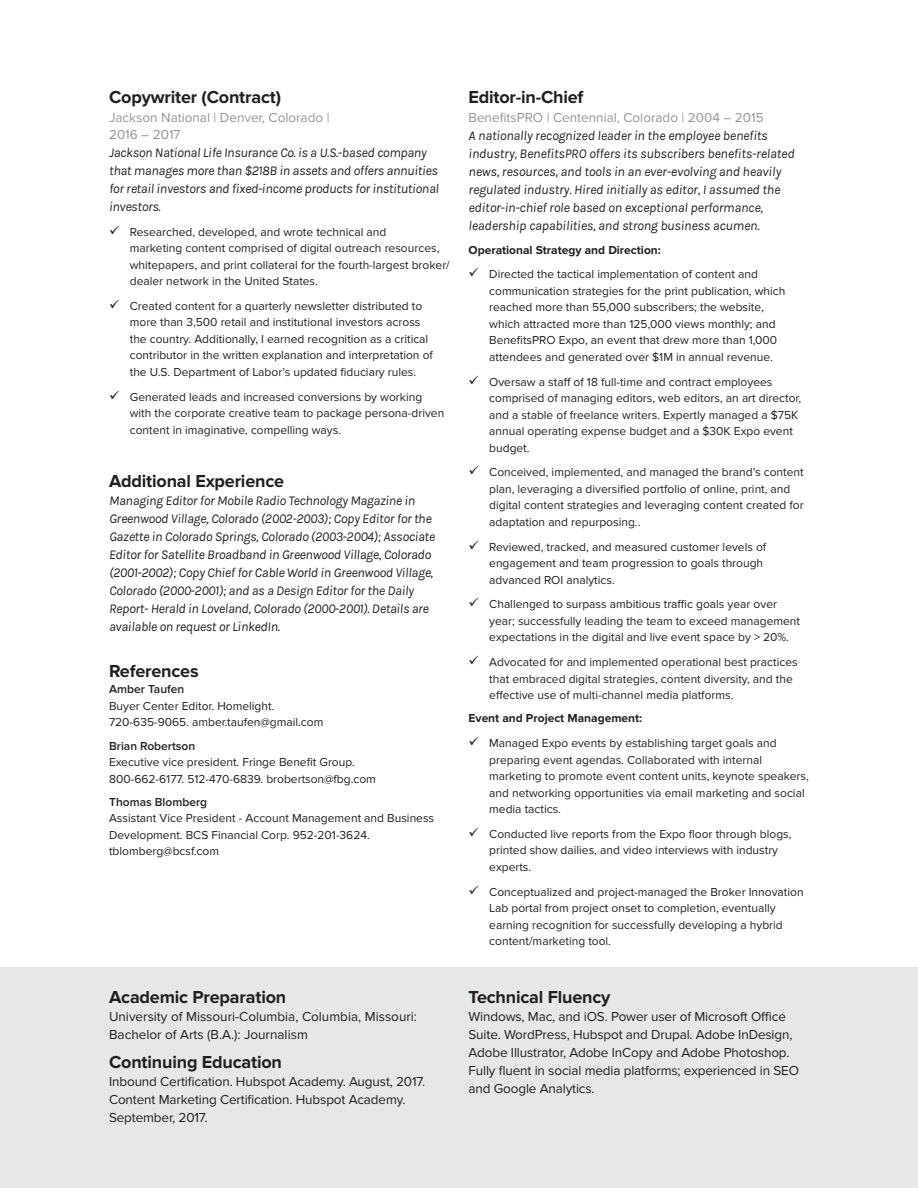
<style>
.page{position:relative;width:918px;height:1188px;background:#fff}
.page>*{position:absolute;margin:0;border:0;box-sizing:border-box;transform-origin:0 0}
.t1{font:700 18px "Proxima Nova";letter-spacing:-.01em;color:#231f20}
.t2{font:italic 13.5px/18px "Karla";letter-spacing:-.02em;color:#231f20}
.t3{font:13.5px/18px "Proxima Nova";letter-spacing:-.01em;color:#231f20}
.t4{font:13.5px/16.5px "Proxima Nova";color:#939598}
.t5{font:12px/16.5px "Proxima Nova";color:#231f20}
.t6{font:700 12px "Proxima Nova";color:#231f20}
.s1{font-weight:600}
</style>
<div class="page">
<div style="left:0;top:968px;width:918px;height:220px;background:#e6e7e9"></div>
<p class="t1" style="left:109px;top:86px;width:174px">Copywriter (Contract)</p>
<p class="t4" style="left:109px;top:110px;width:222px">Jackson National | Denver, Colorado |<br>2016 – 2017</p>
<p class="t2" style="left:109px;top:144px;width:331px">Jackson National Life Insurance Co. is a U.S.-based company that manages more than $218B in assets and offers annuities for retail investors and fixed-income products for institutional investors.</p>
<p class="t5" style="left:130px;top:223px;width:322px;text-indent:-21px">✓ Researched, developed, and wrote technical and<br>marketing content comprised of digital outreach resources, whitepapers, and print collateral for the fourth-largest broker/ dealer network in the United States.</p>
<p class="t5" style="left:130px;top:298px;width:305px;text-indent:-21px">✓ Created content for a quarterly newsletter distributed to more than 3,500 retail and institutional investors across the country. Additionally, I earned recognition as a critical contributor in the written explanation and interpretation of the U.S. Department of Labor’s updated fiduciary rules.</p>
<p class="t5" style="left:130px;top:388px;width:316px;text-indent:-21px">✓ Generated leads and increased conversions by working with the corporate creative team to package persona-driven content in imaginative, compelling ways.</p>
<p class="t1" style="left:109px;top:470px;width:177px">Additional Experience</p>
<p class="t2" style="left:109px;top:491px;width:328px">Managing Editor for Mobile Radio Technology Magazine in Greenwood Village, Colorado (2002-2003); Copy Editor for the Gazette in Colorado Springs, Colorado (2003-2004); Associate Editor for Satellite Broadband in Greenwood Village, Colorado (2001-2002); Copy Chief for Cable World in Greenwood Village, Colorado (2000-2001); and as a Design Editor for the Daily Report- Herald in Loveland, Colorado (2000-2001). Details are available on request or LinkedIn.</p>
<p class="t1" style="left:109px;top:661px;width:91px">References</p>
<p class="t5" style="left:109px;top:681px;width:216px"><span class="s1">Amber Taufen<br></span>Buyer Center Editor. Homelight.<br>720-635-9065. amber.taufen@gmail.com</p>
<p class="t5" style="left:109px;top:738px;width:268px"><span class="s1">Brian Robertson<br></span>Executive vice president. Fringe Benefit Group.<br>800-662-6177. 512-470-6839. brobertson@fbg.com</p>
<p class="t5" style="left:109px;top:794px;width:327px"><span class="s1">Thomas Blomberg<br></span>Assistant Vice President - Account Management and Business Development. BCS Financial Corp. 952-201-3624. tblomberg@bcsf.com</p>
<p class="t1" style="left:109px;top:987px;width:179px">Academic Preparation</p>
<p class="t3" style="left:109px;top:1008px;width:309px">University of Missouri-Columbia, Columbia, Missouri:<br>Bachelor of Arts (B.A.): Journalism</p>
<p class="t1" style="left:109px;top:1051px;width:174px">Continuing Education</p>
<p class="t3" style="left:109px;top:1073px;width:318px">Inbound Certification. Hubspot Academy. August, 2017.</p>
<p class="t3" style="left:109px;top:1091px;width:298px">Content Marketing Certification. Hubspot Academy.<br>September, 2017.</p>
<p class="t1" style="left:469px;top:86px;width:116px">Editor-in-Chief</p>
<p class="t4" style="left:469px;top:110px;width:297px">BenefitsPRO | Centennial, Colorado | 2004 – 2015</p>
<p class="t2" style="left:469px;top:127px;width:328px">A nationally recognized leader in the employee benefits industry, BenefitsPRO offers its subscribers benefits-related news, resources, and tools in an ever-evolving and heavily regulated industry. Hired initially as editor, I assumed the editor-in-chief role based on exceptional performance, leadership capabilities, and strong business acumen.</p>
<p class="t6" style="left:469px;top:243px;width:194px">Operational Strategy and Direction:</p>
<p class="t5" style="left:489px;top:266px;width:298px;text-indent:-21px">✓ Directed the tactical implementation of content and communication strategies for the print publication, which reached more than 55,000 subscribers; the website, which attracted more than 125,000 views monthly; and BenefitsPRO Expo, an event that drew more than 1,000 attendees and generated over $1M in annual revenue.</p>
<p class="t5" style="left:489px;top:373px;width:314px;text-indent:-21px">✓ Oversaw a staff of 18 full-time and contract employees comprised of managing editors, web editors, an art director, and a stable of freelance writers. Expertly managed a $75K annual operating expense budget and a $30K Expo event budget.</p>
<p class="t5" style="left:489px;top:464px;width:316px;text-indent:-21px">✓ Conceived, implemented, and managed the brand’s content plan, leveraging a diversified portfolio of online, print, and digital content strategies and leveraging content created for adaptation and repurposing..</p>
<p class="t5" style="left:489px;top:538px;width:279px;text-indent:-21px">✓ Reviewed, tracked, and measured customer levels of engagement and team progression to goals through advanced ROI analytics.</p>
<p class="t5" style="left:489px;top:596px;width:312px;text-indent:-21px">✓ Challenged to surpass ambitious traffic goals year over year; successfully leading the team to exceed management expectations in the digital and live event space by &gt; 20%.</p>
<p class="t5" style="left:489px;top:654px;width:310px;text-indent:-21px">✓ Advocated for and implemented operational best practices that embraced digital strategies, content diversity, and the effective use of multi-channel media platforms.</p>
<p class="t6" style="left:469px;top:711px;width:175px">Event and Project Management:</p>
<p class="t5" style="left:489px;top:735px;width:321px;text-indent:-21px">✓ Managed Expo events by establishing target goals and preparing event agendas. Collaborated with internal marketing to promote event content units, keynote speakers, and networking opportunities via email marketing and social media tactics.</p>
<p class="t5" style="left:489px;top:826px;width:304px;text-indent:-21px">✓ Conducted live reports from the Expo floor through blogs, printed show dailies, and video interviews with industry experts.</p>
<p class="t5" style="left:489px;top:883px;width:316px;text-indent:-21px">✓ Conceptualized and project-managed the Broker Innovation Lab portal from project onset to completion, eventually earning recognition for successfully developing a hybrid content/marketing tool.</p>
<p class="t1" style="left:469px;top:987px;width:143px">Technical Fluency</p>
<p class="t3" style="left:469px;top:1008px;width:332px">Windows, Mac, and iOS. Power user of Microsoft Office Suite. WordPress, Hubspot and Drupal. Adobe InDesign, Adobe Illustrator, Adobe InCopy and Adobe Photoshop.<br>Fully fluent in social media platforms; experienced in SEO and Google Analytics.</p>
</div>
